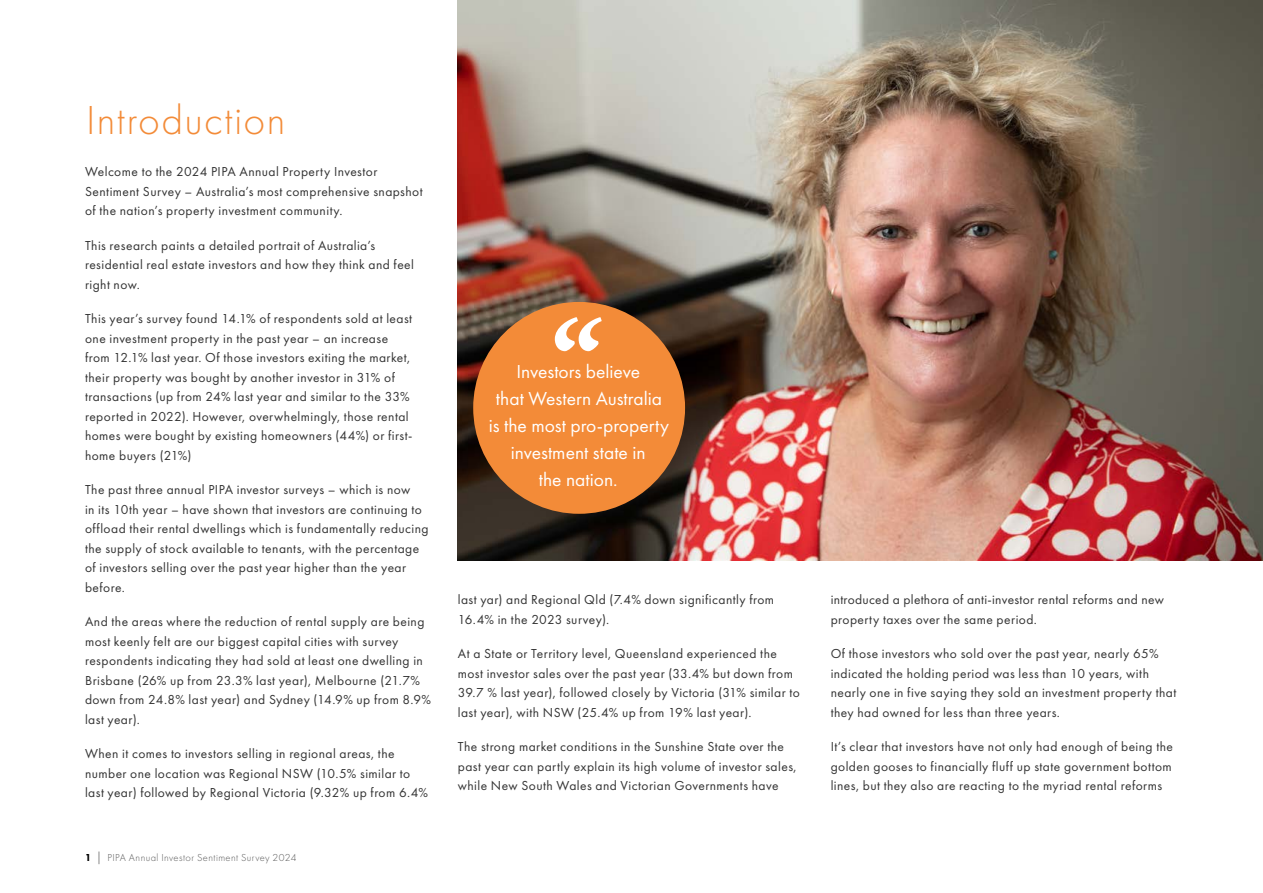
<style>
.page{position:relative;width:1263px;height:893px;background:#fff}
.page>*{position:absolute;margin:0;border:0;box-sizing:border-box;transform-origin:0 0}
.t1{font:300 42px "Futura PT";letter-spacing:.035em;color:#f38b38}
.t2{font:19.5px/27px "Futura PT";color:#fff;text-align:center}
.t3{font:13.5px/19.5px "Futura PT";letter-spacing:.03em;color:#333}
.t4{font:300 10.5px "Futura PT";letter-spacing:.04em;color:#595959}
.s1{font-weight:800;color:#000}
.s2{font-size:12.6px;color:#000}
.s3{font-family:"Minion Pro"}
</style>
<div class="page">
<img style="left:458px;top:0;width:805px;height:560px">
<div style="left:473px;top:302px;width:212px;height:212px;background:#f38b38;border-radius:50%"></div>
<svg style="left:555px;top:317px;width:47px;height:34px"></svg>
<h1 class="t1" style="left:86px;top:96px;width:201px">Introduction</h1>
<p class="t3" style="left:85px;top:162px;width:339px">Welcome to the 2024 PIPA Annual Property Investor<br>Sentiment Survey – Australia’s most comprehensive snapshot of the nation’s property investment community.</p>
<p class="t3" style="left:85px;top:235px;width:330px">This research paints a detailed portrait of Australia’s residential real estate investors and how they think and feel right now.</p>
<p class="t3" style="left:85px;top:309px;width:329px">This year’s survey found 14.1% of respondents sold at least one investment property in the past year – an increase from 12.1% last year. Of those investors exiting the market, their property was bought by another investor in 31% of transactions (up from 24% last year and similar to the 33% reported in 2022). However, overwhelmingly, those rental homes were bought by existing homeowners (44%) or first&shy;home buyers (21%)</p>
<p class="t3" style="left:85px;top:480px;width:345px">The past three annual PIPA investor surveys – which is now<br>in its 10th year – have shown that investors are continuing to offload their rental dwellings which is fundamentally reducing the supply of stock available to tenants, with the percentage of investors selling over the past year higher than the year before.</p>
<p class="t3" style="left:85px;top:612px;width:348px">And the areas where the reduction of rental supply are being most keenly felt are our biggest capital cities with survey respondents indicating they had sold at least one dwelling in Brisbane (26% up from 23.3% last year), Melbourne (21.7% down from 24.8% last year) and Sydney (14.9% up from 8.9% last year).</p>
<p class="t3" style="left:85px;top:744px;width:345px">When it comes to investors selling in regional areas, the number one location was Regional NSW (10.5% similar to last year) followed by Regional Victoria (9.32% up from 6.4%</p>
<p class="t4" style="left:85px;top:851px;width:213px"><span class="s1">1</span> <span class="s2">|</span> PIPA Annual Investor Sentiment Survey 2024</p>
<h2 class="t2" style="left:489px;top:358px;width:182px">Investors believe<br>that Western Australia is the most pro-property investment state in<br>the nation.</h2>
<p class="t3" style="left:458px;top:590px;width:318px">last yar) and Regional Qld (7.4% down significantly from<br>16.4% in the 2023 survey).</p>
<p class="t3" style="left:458px;top:644px;width:343px">At a State or Territory level, Queensland experienced the most investor sales over the past year (33.4% but down from 39.7 % last year), followed closely by Victoria (31% similar to last year), with NSW (25.4% up from 19% last year).</p>
<p class="t3" style="left:458px;top:737px;width:340px">The strong market conditions in the Sunshine State over the past year can partly explain its high volume of investor sales, while New South Wales and Victorian Governments have</p>
<p class="t3" style="left:831px;top:590px;width:335px">introduced a plethora of anti-investor rental <span class="s3">re</span>forms and new property taxes over the same period.</p>
<p class="t3" style="left:831px;top:644px;width:347px">Of those investors who sold over the past year, nearly 65% indicated the holding period was less than 10 years, with nearly one in five saying they sold an investment property that they had owned for less than three years.</p>
<p class="t3" style="left:831px;top:737px;width:344px;text-align:justify">It’s clear that investors have not only had enough of being the golden gooses to financially fluff up state government bottom lines, but they also are reacting to the myriad rental reforms</p>
</div>
